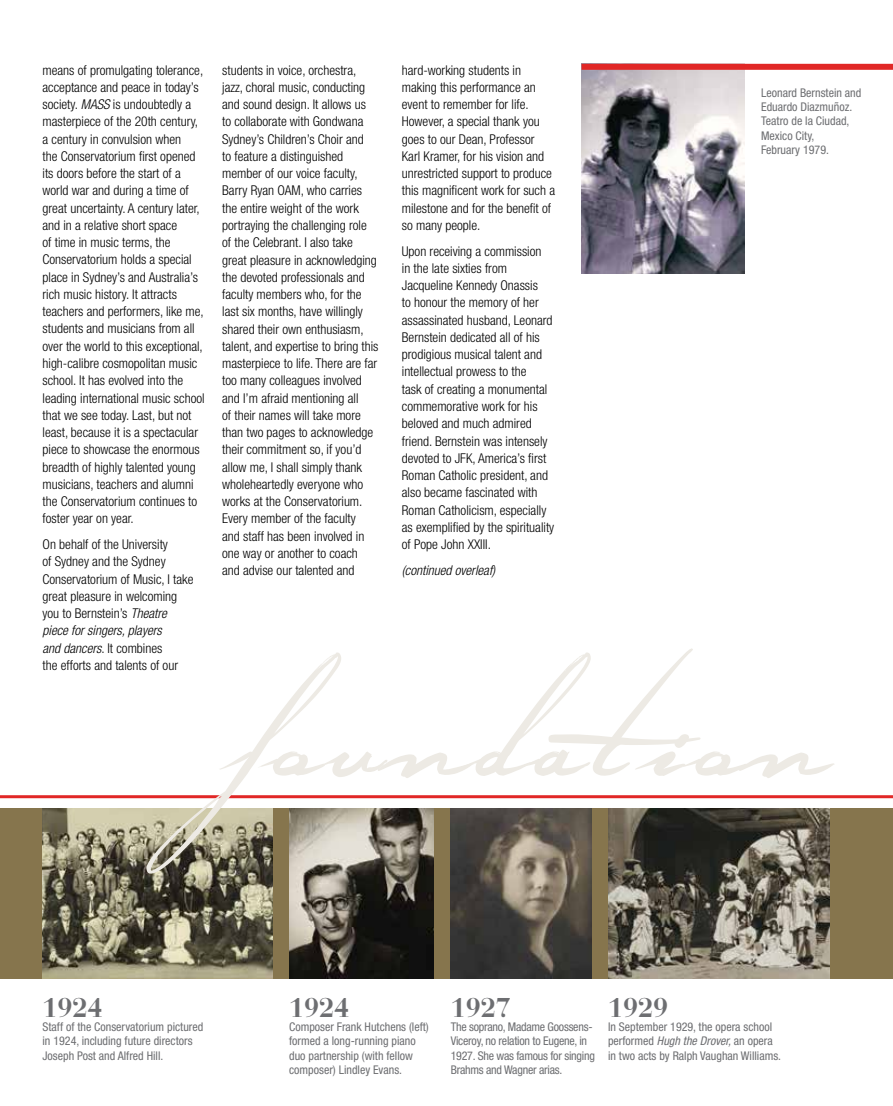
<style>
.page{position:relative;width:893px;height:1106px;background:#fff}
.page>*{position:absolute;margin:0;border:0;box-sizing:border-box;transform-origin:0 0}
.t1{font:360px "Angeliquemadouce Colombe";letter-spacing:.015em;color:#edeae4}
.t2{font:700 27px "Bauer Bodoni";color:#6d6e71}
.t3{font:300 condensed 13.5px/17.2px "Helvetica Neue";color:#000}
.t4{font:italic 300 condensed 13.5px "Helvetica Neue";color:#000}
.t5{font:condensed 12px/14.4px "Helvetica Neue";color:#6d6e71}
.t6{font:condensed 12px/14.4px "Helvetica Neue";letter-spacing:-.02em;color:#6d6e71}
.s1{font-style:italic}
</style>
<div class="page">
<hr style="left:0;top:795px;width:893px;height:3px;background:#e12726">
<div style="left:0;top:808px;width:893px;height:170px;background:#86754d"></div>
<img style="left:43px;top:808px;width:229px;height:170px">
<img style="left:451px;top:808px;width:140px;height:170px">
<img style="left:289px;top:808px;width:145px;height:170px">
<img style="left:608px;top:808px;width:221px;height:170px">
<img style="left:581px;top:70px;width:163px;height:203px">
<div style="left:581px;top:64px;width:312px;height:6px;background:#e12726"></div>
<p class="t3" style="left:43px;top:61px;width:164px">means of promulgating tolerance, acceptance and peace in today’s society. <span class="s1">MASS</span> is undoubtedly a masterpiece of the 20th century, a century in convulsion when<br>the Conservatorium first opened its doors before the start of a world war and during a time of great uncertainty. A century later, and in a relative short space<br>of time in music terms, the<br>Conservatorium holds a special place in Sydney’s and Australia’s rich music history. It attracts teachers and performers, like me, students and musicians from all over the world to this exceptional, high-calibre cosmopolitan music school. It has evolved into the leading international music school that we see today. Last, but not least, because it is a spectacular piece to showcase the enormous breadth of highly talented young musicians, teachers and alumni the Conservatorium continues to foster year on year.</p>
<p class="t3" style="left:43px;top:535px;width:152px">On behalf of the University<br>of Sydney and the Sydney<br>Conservatorium of Music, I take great pleasure in welcoming you to Bernstein’s <span class="s1">Theatre piece for singers, players<br>and dancers</span>. It combines<br>the efforts and talents of our</p>
<p class="t3" style="left:402px;top:61px;width:155px">hard-working students in making this performance an event to remember for life.<br>However, a special thank you goes to our Dean, Professor<br>Karl Kramer, for his vision and unrestricted support to produce this magnificent work for such a milestone and for the benefit of so many people.</p>
<p class="t3" style="left:402px;top:242px;width:154px">Upon receiving a commission<br>in the late sixties from<br>Jacqueline Kennedy Onassis<br>to honour the memory of her assassinated husband, Leonard<br>Bernstein dedicated all of his prodigious musical talent and intellectual prowess to the<br>task of creating a monumental commemorative work for his beloved and much admired friend. Bernstein was intensely devoted to JFK, America’s first<br>Roman Catholic president, and also became fascinated with<br>Roman Catholicism, especially as exemplified by the spirituality of Pope John XXIII.</p>
<p class="t4" style="left:402px;top:562px;width:95px">(continued overleaf)</p>
<p class="t3" style="left:222px;top:61px;width:158px">students in voice, orchestra, jazz, choral music, conducting and sound design. It allows us<br>to collaborate with Gondwana<br>Sydney’s Children’s Choir and<br>to feature a distinguished member of our voice faculty,<br>Barry Ryan OAM, who carries the entire weight of the work portraying the challenging role of the Celebrant. I also take great pleasure in acknowledging the devoted professionals and faculty members who, for the last six months, have willingly shared their own enthusiasm, talent, and expertise to bring this masterpiece to life. There are far too many colleagues involved and I’m afraid mentioning all<br>of their names will take more than two pages to acknowledge their commitment so, if you’d allow me, I shall simply thank wholeheartedly everyone who works at the Conservatorium.<br>Every member of the faculty<br>and staff has been involved in one way or another to coach and advise our talented and</p>
<p class="t5" style="left:761px;top:85px;width:102px">Leonard Bernstein and<br>Eduardo Diazmuñoz.<br>Teatro de la Ciudad,<br>Mexico City,<br>February 1979.</p>
<h1 class="t1" style="left:233px;top:439px;width:598px">foundation</h1>
<h2 class="t2" style="left:43px;top:990px;width:62px">1924</h2>
<p class="t5" style="left:43px;top:1019px;width:162px">Staff of the Conservatorium pictured in 1924, including future directors<br>Joseph Post and Alfred Hill.</p>
<h2 class="t2" style="left:289px;top:990px;width:62px">1924</h2>
<p class="t5" style="left:289px;top:1019px;width:141px">Composer Frank Hutchens (left) formed a long-running piano duo partnership (with fellow composer) Lindley Evans.</p>
<h2 class="t2" style="left:451px;top:990px;width:62px">1927</h2>
<p class="t6" style="left:451px;top:1019px;width:146px">The soprano, Madame Goossens-<br>Viceroy, no relation to Eugene, in<br>1927. She was famous for singing<br>Brahms and Wagner arias.</p>
<h2 class="t2" style="left:608px;top:990px;width:62px">1929</h2>
<p class="t5" style="left:608px;top:1019px;width:175px">In September 1929, the opera school performed <span class="s1">Hugh theDrover,</span>an opera in two acts by Ralph Vaughan Williams.</p>
</div>
